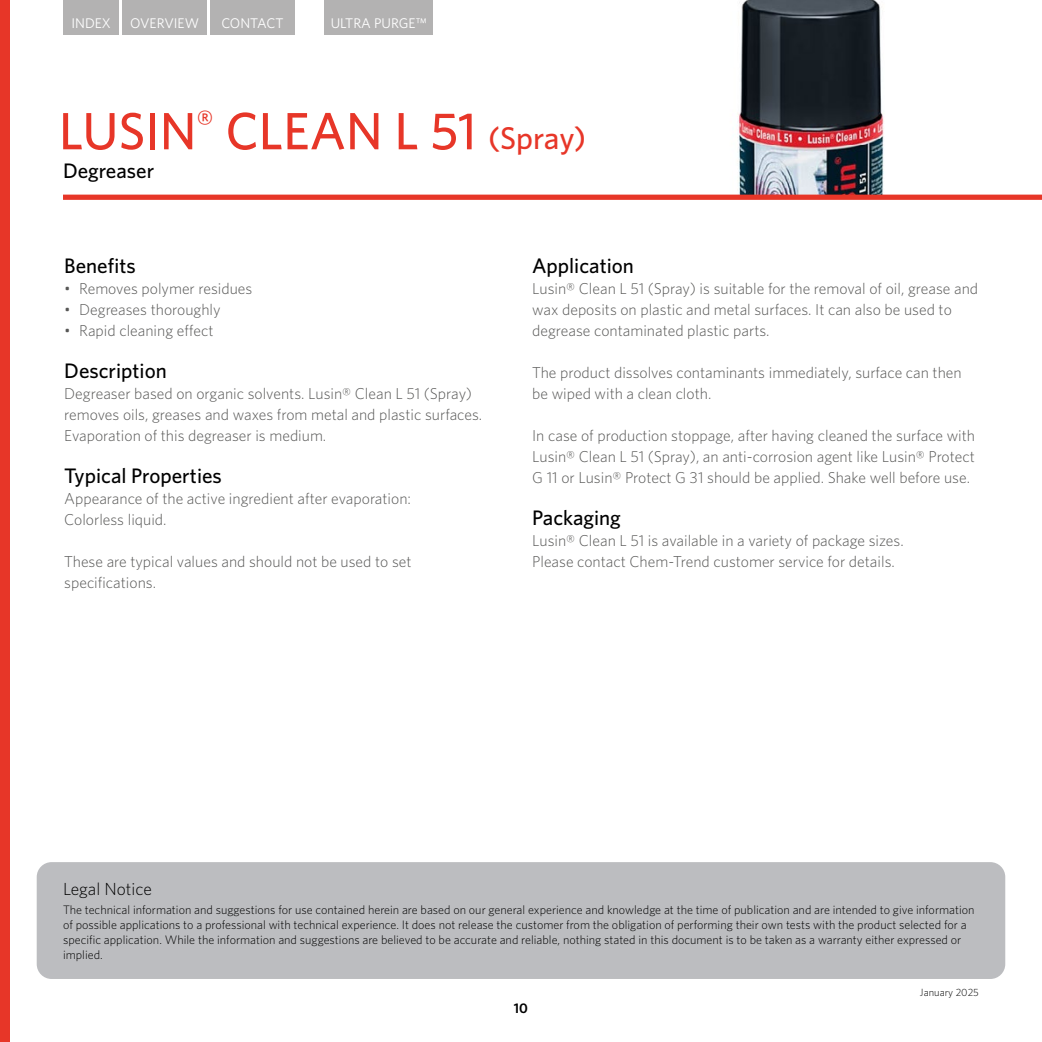
<style>
.page{position:relative;width:1042px;height:1042px;background:#fff}
.page>*{position:absolute;margin:0;border:0;box-sizing:border-box;transform-origin:0 0}
.t1{font:500 52.5px "Whitney";color:#e73628}
.t2{font:500 21px "Whitney";color:#000}
.t3{font:300 17.5px "Whitney";color:#000}
.t4{font:300 15.75px/21px "Whitney";color:#575756}
.t5{font:14px "Whitney";color:#fff}
.t6{font:600 14px "Whitney";color:#000}
.t7{font:300 12.25px/14.7px "Whitney";color:#000}
.t8{font:300 10.5px "Whitney";color:#000}
.s1{font-size:31.5px}
</style>
<div class="page">
<div style="left:0;top:0;width:10px;height:1042px;background:#e73628"></div>
<div style="left:64px;top:0;width:55px;height:35px;background:#b3b2b2"></div>
<div style="left:122px;top:0;width:85px;height:35px;background:#b3b2b2"></div>
<div style="left:210px;top:0;width:85px;height:35px;background:#b3b2b2"></div>
<div style="left:324px;top:0;width:109px;height:35px;background:#b3b2b2"></div>
<img style="left:565px;top:0;width:477px;height:195px">
<div style="left:37px;top:862px;width:968px;height:117px;background:#bcbdc0;border-radius:15px"></div>
<div style="left:63px;top:195px;width:979px;height:5px;background:#e73628"></div>
<p class="t5" style="left:71px;top:14px;width:41px">INDEX</p>
<p class="t5" style="left:130px;top:14px;width:71px">OVERVIEW</p>
<p class="t5" style="left:221px;top:14px;width:64px">CONTACT</p>
<p class="t5" style="left:331px;top:14px;width:98px">ULTRA PURGE™</p>
<h1 class="t1" style="left:59px;top:96px;width:529px">LUSIN<sup>®</sup> CLEAN L 51 <span class="s1">(Spray)</span></h1>
<h2 class="t2" style="left:63px;top:157px;width:93px">Degreaser</h2>
<h2 class="t2" style="left:64px;top:252px;width:73px">Benefits</h2>
<p class="t4" style="left:64px;top:278px;width:190px">• Removes polymer residues</p>
<p class="t4" style="left:64px;top:299px;width:158px">• Degreases thoroughly</p>
<p class="t4" style="left:64px;top:320px;width:151px">• Rapid cleaning effect</p>
<h2 class="t2" style="left:64px;top:357px;width:104px">Description</h2>
<p class="t4" style="left:64px;top:383px;width:419px">Degreaser based on organic solvents. Lusin® Clean L 51 (Spray) removes oils, greases and waxes from metal and plastic surfaces.<br>Evaporation of this degreaser is medium.</p>
<h2 class="t2" style="left:64px;top:462px;width:159px">Typical Properties</h2>
<p class="t4" style="left:64px;top:488px;width:348px">Appearance of the active ingredient after evaporation:<br>Colorless liquid.</p>
<p class="t4" style="left:64px;top:551px;width:349px">These are typical values and should not be used to set specifications.</p>
<h2 class="t2" style="left:532px;top:252px;width:103px">Application</h2>
<p class="t4" style="left:532px;top:278px;width:447px">Lusin® Clean L 51 (Spray) is suitable for the removal of oil, grease and wax deposits on plastic and metal surfaces. It can also be used to degrease contaminated plastic parts.</p>
<p class="t4" style="left:532px;top:362px;width:431px">The product dissolves contaminants immediately, surface can then be wiped with a clean cloth.</p>
<p class="t4" style="left:532px;top:425px;width:444px;text-align:justify">In case of production stoppage, after having cleaned the surface with Lusin® Clean L 51 (Spray), an anti-corrosion agent like Lusin® Protect G 11 or Lusin® Protect G 31 should be applied. Shake well before use.</p>
<h2 class="t2" style="left:532px;top:504px;width:90px">Packaging</h2>
<p class="t4" style="left:532px;top:530px;width:373px">Lusin® Clean L 51 is available in a variety of package sizes.<br>Please contact Chem-Trend customer service for details.</p>
<p class="t3" style="left:63px;top:877px;width:90px">Legal Notice</p>
<p class="t7" style="left:63px;top:902px;width:913px">The technical information and suggestions for use contained herein are based on our general experience and knowledge at the time of publication and are intended to give information of possible applications to a professional with technical experience. It does not release the customer from the obligation of performing their own tests with the product selected for a specific application. While the information and suggestions are believed to be accurate and reliable, nothing stated in this document is to be taken as a warranty either expressed or implied.</p>
<p class="t6" style="left:514px;top:998px;width:16px">10</p>
<p class="t8" style="left:920px;top:985px;width:60px">January 2025</p>
</div>
